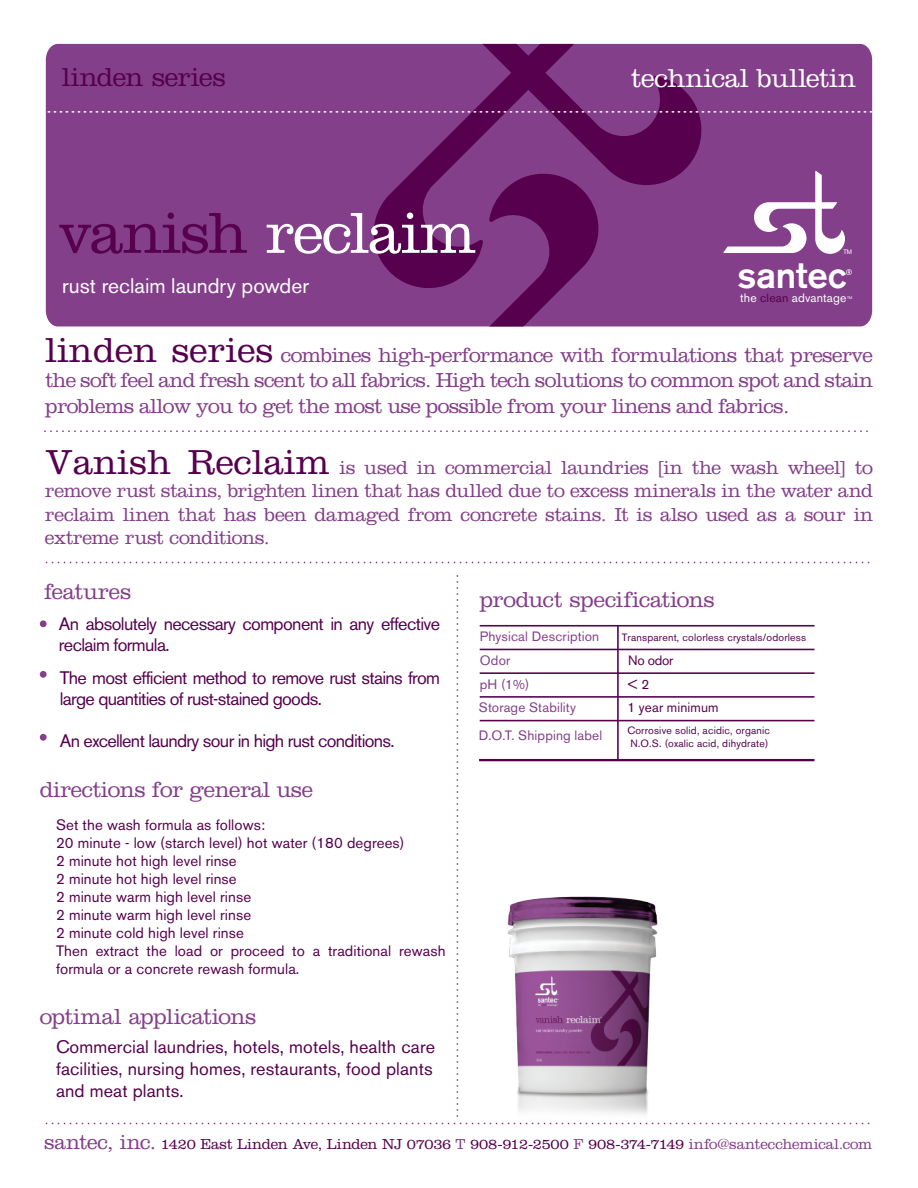
<style>
.page{position:relative;width:918px;height:1188px;background:#fff}
.page>*{position:absolute;margin:0;border:0;box-sizing:border-box;transform-origin:0 0}
.t1{font:300 60px "Clarendon";letter-spacing:-.02em;color:#fff}
.t2{font:500 36.45px "Akzidenz Grotesk BE";letter-spacing:-.005em;color:#fff}
.t3{font:300 27px "Clarendon";letter-spacing:-.005em;color:#fff}
.t4{font:300 27px "Clarendon";letter-spacing:-.02em;color:#56004e}
.t5{font:300 22.5px "Clarendon";letter-spacing:-.02em;color:#843f8a}
.t6{font:300 21px/25.2px "Clarendon";letter-spacing:-.035em;color:#843f8a;text-align:justify}
.t7{font:21px "Akzidenz Grotesk BE";color:#fff}
.t8{font:300 19.5px/23.4px "Clarendon";letter-spacing:-.015em;color:#843f8a;text-align:justify}
.t9{font:18px/21.6px "Akzidenz Grotesk BE";letter-spacing:-.035em;color:#56004e}
.t10{font:18px/21.6px "Akzidenz Grotesk BE";letter-spacing:.005em;color:#56004e}
.t11{font:15px/18px "Akzidenz Grotesk BE";letter-spacing:.005em;color:#56004e}
.t12{font:300 15px "Clarendon";letter-spacing:-.015em;color:#56004e}
.t13{font:13.5px "Akzidenz Grotesk BE";letter-spacing:.015em;color:#843f8a}
.t14{font:13.5px "Akzidenz Grotesk BE";letter-spacing:.01em;color:#56004e}
.t15{font:12.15px "Akzidenz Grotesk BE";letter-spacing:.015em;color:#fff}
.t16{font:10.5px "Akzidenz Grotesk BE";letter-spacing:.015em;color:#56004e}
.t17{font:6.45px "Akzidenz Grotesk BE";color:#fff}
.t18{font:3.9px "Akzidenz Grotesk BE";color:#fff}
.s1{color:#56004e}
.s2{font-size:36px;color:#56004e}
.s3{font-size:21px;color:#843f8a}
.s4{color:#843f8a}
</style>
<div class="page">
<img style="left:496px;top:896px;width:175px;height:229px">
<svg style="left:46px;top:44px;width:826px;height:282px;background:#803984"></svg>
<hr style="left:480px;top:625px;width:334px;height:2px;background:#56004e">
<hr style="left:480px;top:649px;width:334px;height:1px;background:#56004e">
<hr style="left:480px;top:672px;width:334px;height:2px;background:#56004e">
<hr style="left:480px;top:696px;width:334px;height:2px;background:#56004e">
<hr style="left:480px;top:720px;width:334px;height:1px;background:#56004e">
<hr style="left:479px;top:759px;width:335px;height:2px;background:#56004e">
<hr style="left:617px;top:626px;width:2px;height:134px;background:#56004e">
<svg style="left:46px;top:562px;width:824px;height:1px"></svg>
<svg style="left:46px;top:1123px;width:824px;height:1px"></svg>
<svg style="left:457px;top:575px;width:1px;height:542px"></svg>
<svg style="left:44px;top:430px;width:824px;height:2px"></svg>
<div style="left:40px;top:671px;width:7px;height:7px;background:#843f8a;border-radius:50%"></div>
<div style="left:40px;top:620px;width:7px;height:7px;background:#843f8a;border-radius:50%"></div>
<div style="left:40px;top:734px;width:7px;height:7px;background:#843f8a;border-radius:50%"></div>
<h3 class="t4" style="left:62px;top:61px;width:166px">linden series</h3>
<h3 class="t3" style="left:631px;top:62px;width:227px">technical bulletin</h3>
<h1 class="t1" style="left:59px;top:198px;width:419px"><span class="s1">vanish</span> reclaim</h1>
<h3 class="t7" style="left:62px;top:273px;width:248px">rust reclaim laundry powder</h3>
<p class="t17" style="left:843px;top:248px;width:10px">TM</p>
<h2 class="t2" style="left:737px;top:253px;width:110px">santec</h2>
<p class="t15" style="left:740px;top:291px;width:108px">the <span class="s1">clean</span> advantage</p>
<p class="t18" style="left:847px;top:295px;width:7px">TM</p>
<p class="t6" style="left:45px;top:342px;width:830px"><span class="s2">linden series</span> combines high-performance with formulations that preserve the soft feel and fresh scent to all fabrics. High tech solutions to common spot and stain problems allow you to get the most use possible from your linens and fabrics.</p>
<p class="t8" style="left:45px;top:455px;width:830px"><span class="s2">Vanish Reclaim</span> is used in commercial laundries [in the wash wheel] to remove rust stains, brighten linen that has dulled due to excess minerals in the water and reclaim linen that has been damaged from concrete stains. It is also used as a sour in extreme rust conditions.</p>
<h3 class="t5" style="left:44px;top:578px;width:88px">features</h3>
<h3 class="t5" style="left:480px;top:587px;width:237px">product specifications</h3>
<p class="t13" style="left:480px;top:629px;width:121px">Physical Description</p>
<p class="t16" style="left:622px;top:631px;width:186px">Transparent, colorless crystals/odorless</p>
<p class="t13" style="left:480px;top:652px;width:32px">Odor</p>
<p class="t14" style="left:628px;top:652px;width:47px">No odor</p>
<p class="t13" style="left:480px;top:676px;width:51px">pH (1%)</p>
<p class="t14" style="left:628px;top:676px;width:22px">&lt; 2</p>
<p class="t13" style="left:479px;top:728px;width:125px">D.O.T. Shipping label</p>
<p class="t9" style="left:59px;top:613px;width:383px">An absolutely necessary component in any effective reclaim formula.</p>
<p class="t9" style="left:60px;top:667px;width:382px">The most efficient method to remove rust stains from large quantities of rust-stained goods.</p>
<p class="t13" style="left:479px;top:700px;width:99px">Storage Stability</p>
<p class="t14" style="left:627px;top:700px;width:93px">1 year minimum</p>
<p class="t16" style="left:627px;top:724px;width:144px">Corrosive solid, acidic, organic</p>
<p class="t9" style="left:60px;top:730px;width:336px">An excellent laundry sour in high rust conditions.</p>
<p class="t16" style="left:630px;top:737px;width:139px">N.O.S. (oxalic acid, dihydrate)</p>
<h3 class="t5" style="left:40px;top:776px;width:275px">directions for general use</h3>
<p class="t11" style="left:56px;top:816px;width:391px">Set the wash formula as follows:<br>20 minute - low (starch level) hot water (180 degrees)<br>2 minute hot high level rinse<br>2 minute hot high level rinse<br>2 minute warm high level rinse<br>2 minute warm high level rinse<br>2 minute cold high level rinse<br>Then extract the load or proceed to a traditional rewash formula or a concrete rewash formula.</p>
<h3 class="t5" style="left:40px;top:1003px;width:218px">optimal applications</h3>
<p class="t10" style="left:56px;top:1036px;width:381px">Commercial laundries, hotels, motels, health care facilities, nursing homes, restaurants, food plants and meat plants.</p>
<p class="t12" style="left:44px;top:1135px;width:830px"><span class="s3">santec, inc.</span> 1420 East Linden Ave, Linden NJ 07036 <span class="s4">T</span> 908-912-2500 <span class="s4">F</span> 908-374-7149 <span class="s4">info@santecchemical.com</span></p>
</div>
